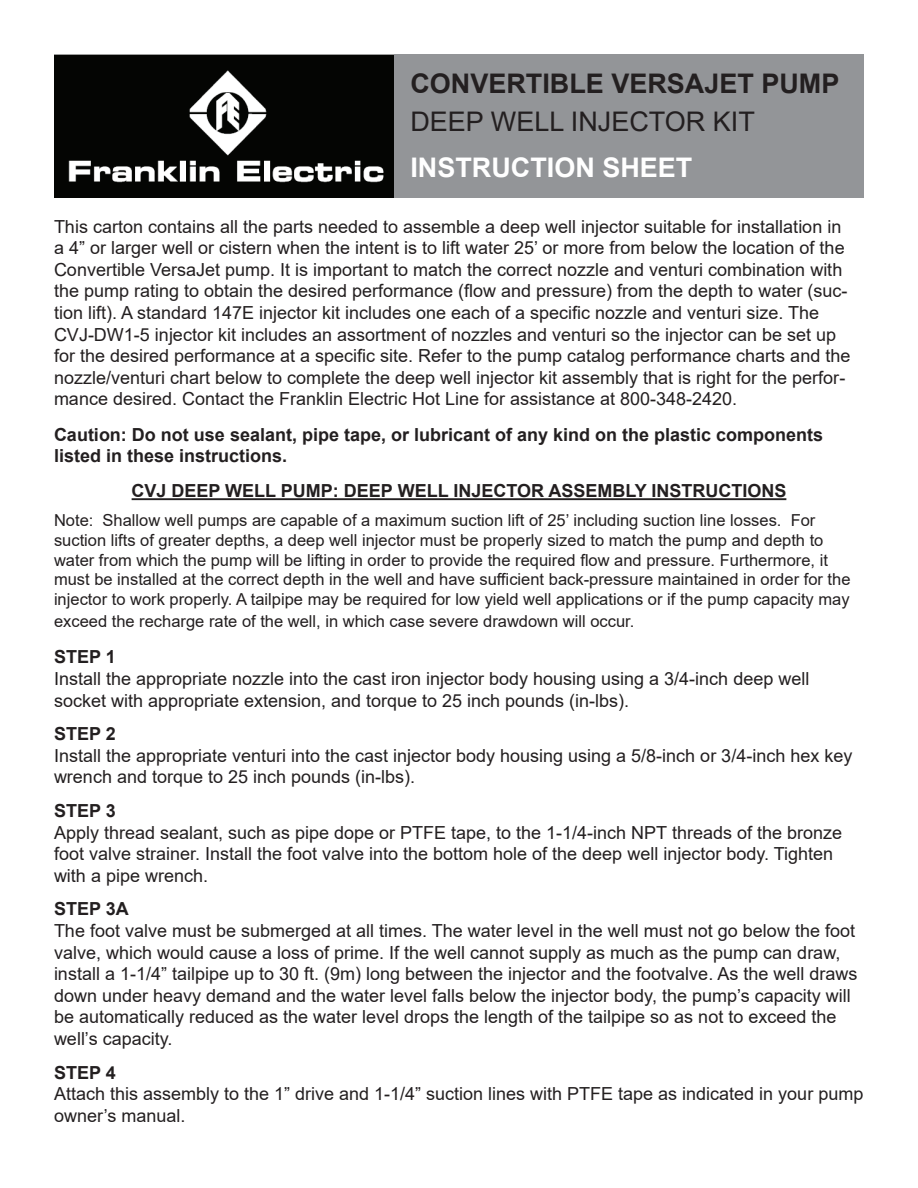
<style>
.page{position:relative;width:918px;height:1188px;background:#fff}
.page>*{position:absolute;margin:0;border:0;box-sizing:border-box;transform-origin:0 0}
.t1{font:700 27px "Arial";color:#231f20}
.t2{font:27px "Arial";color:#231f20}
.t3{font:700 27px "Arial";color:#fff}
.t4{font:18px/21.6px "Arial";color:#231f20}
.t5{font:700 18px/21.6px "Arial";color:#231f20}
.t6{font:16.5px/19.8px "Arial";color:#231f20}
</style>
<div class="page">
<hr style="left:132px;top:498px;width:654px;height:2px;background:#231f20">
<div style="left:392px;top:54px;width:472px;height:144px;background:#939598"></div>
<img style="left:54px;top:54px;width:340px;height:144px">
<p class="t1" style="left:410px;top:65px;width:431px">CONVERTIBLE VERSAJET PUMP</p>
<p class="t2" style="left:410px;top:103px;width:346px">DEEP WELL INJECTOR KIT</p>
<p class="t3" style="left:410px;top:149px;width:284px">INSTRUCTION SHEET</p>
<p class="t4" style="left:54px;top:215px;width:798px">This carton contains all the parts needed to assemble a deep well injector suitable for installation in a 4” or larger well or cistern when the intent is to lift water 25’ or more from below the location of the Convertible VersaJet pump. It is important to match the correct nozzle and venturi combination with the pump rating to obtain the desired performance (flow and pressure) from the depth to water (suc&shy;tion lift). A standard 147E injector kit includes one each of a specific nozzle and venturi size. The CVJ-DW1-5 injector kit includes an assortment of nozzles and venturi so the injector can be set up for the desired performance at a specific site. Refer to the pump catalog performance charts and the nozzle/venturi chart below to complete the deep well injector kit assembly that is right for the perfor&shy;mance desired. Contact the Franklin Electric Hot Line for assistance at 800-348-2420.</p>
<p class="t5" style="left:54px;top:424px;width:771px">Caution: Do not use sealant, pipe tape, or lubricant of any kind on the plastic components listed in these instructions.</p>
<p class="t5" style="left:132px;top:480px;width:656px">CVJ DEEP WELL PUMP: DEEP WELL INJECTOR ASSEMBLY INSTRUCTIONS</p>
<p class="t6" style="left:54px;top:510px;width:798px">Note: Shallow well pumps are capable of a maximum suction lift of 25’ including suction line losses. For suction lifts of greater depths, a deep well injector must be properly sized to match the pump and depth to water from which the pump will be lifting in order to provide the required flow and pressure. Furthermore, it must be installed at the correct depth in the well and have sufficient back-pressure maintained in order for the injector to work properly. A tailpipe may be required for low yield well applications or if the pump capacity may</p>
<p class="t6" style="left:54px;top:611px;width:582px">exceed the recharge rate of the well, in which case severe drawdown will occur.</p>
<p class="t5" style="left:54px;top:647px;width:63px">STEP 1</p>
<p class="t4" style="left:54px;top:668px;width:757px">Install the appropriate nozzle into the cast iron injector body housing using a 3/4-inch deep well socket with appropriate extension, and torque to 25 inch pounds (in-lbs).</p>
<p class="t5" style="left:54px;top:723px;width:63px">STEP 2</p>
<p class="t4" style="left:54px;top:745px;width:800px">Install the appropriate venturi into the cast injector body housing using a 5/8-inch or 3/4-inch hex key wrench and torque to 25 inch pounds (in-lbs).</p>
<p class="t5" style="left:54px;top:800px;width:63px">STEP 3</p>
<p class="t4" style="left:54px;top:821px;width:790px">Apply thread sealant, such as pipe dope or PTFE tape, to the 1-1/4-inch NPT threads of the bronze foot valve strainer. Install the foot valve into the bottom hole of the deep well injector body. Tighten with a pipe wrench.</p>
<p class="t5" style="left:54px;top:899px;width:76px">STEP 3A</p>
<p class="t4" style="left:54px;top:920px;width:805px">The foot valve must be submerged at all times. The water level in the well must not go below the foot valve, which would cause a loss of prime. If the well cannot supply as much as the pump can draw, install a 1-1/4” tailpipe up to 30 ft. (9m) long between the injector and the footvalve. As the well draws down under heavy demand and the water level falls below the injector body, the pump’s capacity will be automatically reduced as the water level drops the length of the tailpipe so as not to exceed the well’s capacity.</p>
<p class="t5" style="left:54px;top:1062px;width:63px">STEP 4</p>
<p class="t4" style="left:54px;top:1083px;width:811px">Attach this assembly to the 1” drive and 1-1/4” suction lines with PTFE tape as indicated in your pump owner’s manual.</p>
</div>
